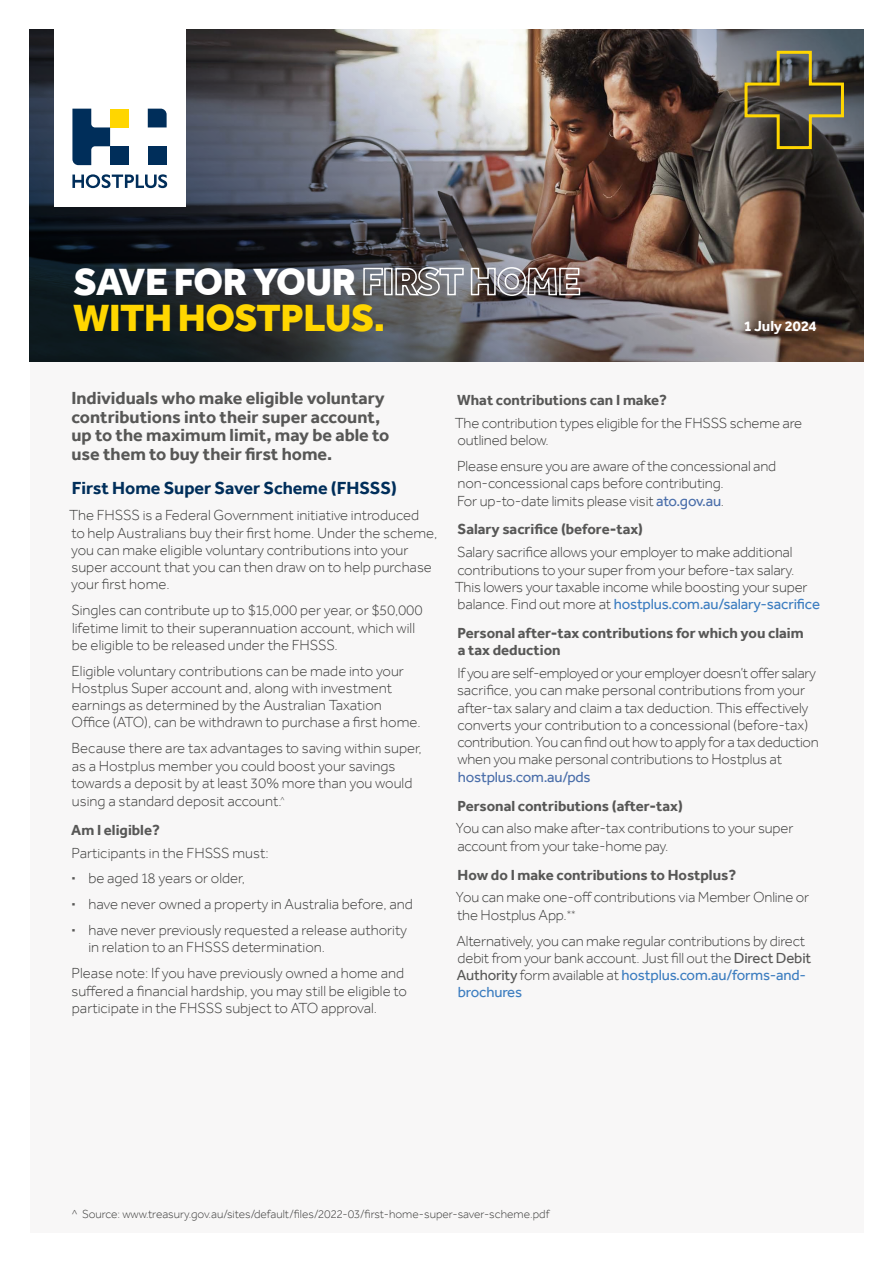
<style>
.page{position:relative;width:893px;height:1263px;background:#fff}
.page>*{position:absolute;margin:0;border:0;box-sizing:border-box;transform-origin:0 0}
.t1{font:800 39px "Effra";letter-spacing:-.01em;color:#fff}
.t2{font:800 39px "Effra";letter-spacing:-.01em;color:#ffd600}
.t3{font:700 18px/18.6px "Effra";color:#575756}
.t4{font:700 18px "Effra";color:#002e5a}
.t5{font:300 15px/17.2px "Effra";letter-spacing:-.005em;color:#3c3c3b}
.t6{font:700 15px/17.2px "Effra";color:#575756}
.t7{font:15px "Effra";letter-spacing:-.01em;color:#4a6eaa}
.t8{font:700 15px "Effra";letter-spacing:-.005em;color:#fff}
.t9{font:300 12px "Effra";color:#3c3c3b}
.s1{font-weight:700;color:#575756}
.s2{font-weight:400;color:#4a6eaa}
.s3{font-weight:400;color:#3c7dc0}
.s4{font-weight:400;color:#575756}
</style>
<div class="page">
<div style="left:30px;top:361px;width:833px;height:872px;background:#f8f7f7"></div>
<img style="left:30px;top:30px;width:833px;height:331px">
<div style="left:726px;top:32px;width:136px;height:136px;background:#002e5a;opacity:.2"></div>
<svg style="left:743px;top:49px;width:102px;height:102px;background:#625c44"></svg>
<div style="left:54px;top:29px;width:131px;height:178px;background:#fff"></div>
<svg style="left:148px;top:109px;width:19px;height:18px"></svg>
<div style="left:148px;top:146px;width:19px;height:19px;background:#002e5a"></div>
<div style="left:110px;top:109px;width:19px;height:18px;background:#ffd600"></div>
<svg style="left:72px;top:109px;width:38px;height:56px"></svg>
<div style="left:110px;top:146px;width:19px;height:19px;background:#002e5a"></div>
<svg style="left:72px;top:174px;width:95px;height:14px"></svg>
<h1 class="t1" style="left:74px;top:257px;width:508px">SAVE FOR YOUR FIRST HOME</h1>
<h1 class="t2" style="left:73px;top:293px;width:314px">WITH HOSTPLUS.</h1>
<p class="t8" style="left:744px;top:316px;width:74px">1 July 2024</p>
<p class="t3" style="left:71px;top:389px;width:320px">Individuals who make eligible voluntary contributions into their super account, up to the maximum limit, may be able to use them to buy their first home.</p>
<p class="t4" style="left:72px;top:477px;width:327px">First Home Super Saver Scheme (FHSSS)</p>
<p class="t5" style="left:69px;top:507px;width:370px">The FHSSS is a Federal Government initiative introduced<br>to help Australians buy their first home. Under the scheme, you can make eligible voluntary contributions into your super account that you can then draw on to help purchase your first home.</p>
<p class="t5" style="left:71px;top:602px;width:353px">Singles can contribute up to $15,000 per year, or $50,000 lifetime limit to their superannuation account, which will be eligible to be released under the FHSSS.</p>
<p class="t5" style="left:71px;top:662px;width:351px">Eligible voluntary contributions can be made into your Hostplus Super account and, along with investment earnings as determined by the Australian Taxation Office (ATO), can be withdrawn to purchase a first home.</p>
<p class="t5" style="left:71px;top:739px;width:352px">Because there are tax advantages to saving within super, as a Hostplus member you could boost your savings towards a deposit by at least 30% more than you would using a standard deposit account.<sup>^</sup></p>
<p class="t6" style="left:71px;top:821px;width:90px">Am I eligible?</p>
<p class="t5" style="left:71px;top:840px;width:343px;line-height:25.8px">Participants in the FHSSS must:<br><span class="s1">·</span> be aged 18 years or older,<br><span class="s1">·</span> have never owned a property in Australia before, and <span class="s1">·</span> have never previously requested a release authority</p>
<p class="t5" style="left:72px;top:934px;width:334px;line-height:25.8px;text-indent:17px">in relation to an FHSSS determination.<br>Please note: If you have previously owned a home and</p>
<p class="t5" style="left:71px;top:982px;width:337px">suffered a financial hardship, you may still be eligible to participate in the FHSSS subject to ATO approval.</p>
<p class="t6" style="left:457px;top:391px;width:211px">What contributions can I make?</p>
<p class="t5" style="left:455px;top:414px;width:349px">The contribution types eligible for the FHSSS scheme are outlined below.</p>
<p class="t5" style="left:457px;top:457px;width:321px">Please ensure you are aware of the concessional and non-concessional caps before contributing.<br>For up-to-date limits please visit <span class="s2">ato.gov.au</span>.</p>
<p class="t6" style="left:457px;top:520px;width:187px">Salary sacrifice (before-tax)</p>
<p class="t5" style="left:455px;top:544px;width:367px">Salary sacrifice allows your employer to make additional contributions to your super from your before-tax salary.<br>This lowers your taxable income while boosting your super balance. Find out more at <span class="s3">hostplus.com.au/salary-sacrifice</span></p>
<p class="t6" style="left:458px;top:624px;width:348px">Personal after-tax contributions for which you claim a tax deduction</p>
<p class="t5" style="left:457px;top:664px;width:363px">If you are self-employed or your employer doesn’t offer salary sacrifice, you can make personal contributions from your after-tax salary and claim a tax deduction. This effectively converts your contribution to a concessional (before-tax) contribution. You can find out how to apply for a tax deduction when you make personal contributions to Hostplus at</p>
<p class="t7" style="left:458px;top:768px;width:135px">hostplus.com.au/pds</p>
<p class="t6" style="left:458px;top:796px;width:227px">Personal contributions (after-tax)</p>
<p class="t5" style="left:456px;top:820px;width:339px">You can also make after-tax contributions to your super account from your take-home pay.</p>
<p class="t6" style="left:458px;top:865px;width:280px">How do I make contributions to Hostplus?</p>
<p class="t5" style="left:456px;top:889px;width:355px">You can make one-off contributions via Member Online or the Hostplus App.<sup>**</sup></p>
<p class="t5" style="left:456px;top:932px;width:356px">Alternatively, you can make regular contributions by direct debit from your bank account. Just fill out the <span class="s4">Direct Debit Authority</span> form available at <span class="s3">hostplus.com.au/forms-and&shy;brochures</span></p>
<p class="t9" style="left:71px;top:1207px;width:480px">^ Source: www.treasury.gov.au/sites/default/files/2022-03/first-home-super-saver-scheme.pdf</p>
</div>
